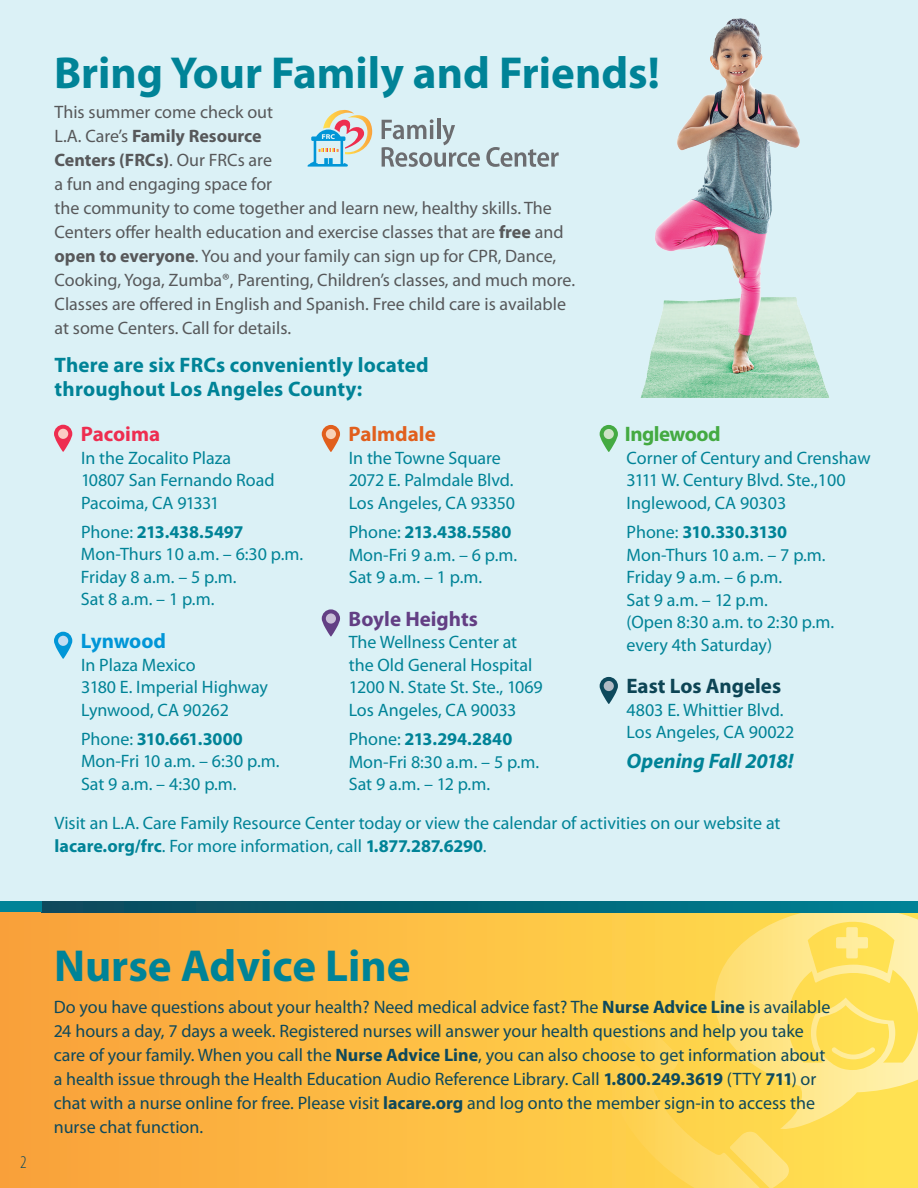
<style>
.page{position:relative;width:918px;height:1188px;background:#dbf1f6}
.page>*{position:absolute;margin:0;border:0;box-sizing:border-box;transform-origin:0 0}
.t1{font:700 45px "Myriad Pro";color:#008397}
.t2{font:700 21px/24px "Myriad Pro";letter-spacing:.01em;color:#008397}
.t3{font:italic 700 21px "Myriad Pro";color:#008397}
.t4{font:700 21px "Myriad Pro";color:#0d4555}
.t5{font:700 21px "Myriad Pro";color:#633f84}
.t6{font:700 21px "Myriad Pro";letter-spacing:-.025em;color:#44aa42}
.t7{font:700 21px "Myriad Pro";color:#e15f1d}
.t8{font:700 21px "Myriad Pro";color:#ee2d50}
.t9{font:700 21px "Myriad Pro";letter-spacing:-.01em;color:#0196d7}
.t10{font:18px/22.5px "Myriad Pro";color:#008397}
.t11{font:18px/24px "Myriad Pro";color:#0e495c}
.t12{font:18px/24px "Myriad Pro";color:#57585a}
.t13{font:300 condensed 18px "Myriad Pro";color:#0e495c}
.s1{font-weight:700}
</style>
<div class="page">
<div style="left:0;top:907px;width:918px;height:281px;background:linear-gradient(to right,#faa03a,#ffe451)"></div>
<svg style="left:608px;top:1020px;width:182px;height:168px"></svg>
<svg style="left:715px;top:912px;width:203px;height:220px"></svg>
<svg style="left:41px;top:901px;width:877px;height:11px"></svg>
<div style="left:0;top:901px;width:41px;height:11px;background:#008397"></div>
<img style="left:641px;top:18px;width:188px;height:379px">
<svg style="left:382px;top:119px;width:98px;height:48px"></svg>
<svg style="left:486px;top:147px;width:73px;height:20px"></svg>
<svg style="left:308px;top:110px;width:64px;height:57px"></svg>
<svg style="left:54px;top:425px;width:18px;height:27px"></svg>
<div style="left:58px;top:429px;width:10px;height:10px;background:#fbccc4;border-radius:50%"></div>
<svg style="left:54px;top:632px;width:18px;height:27px"></svg>
<div style="left:58px;top:636px;width:10px;height:10px;background:#c3ddf2;border-radius:50%"></div>
<svg style="left:322px;top:425px;width:18px;height:27px"></svg>
<div style="left:326px;top:429px;width:10px;height:10px;background:#f8d1b6;border-radius:50%"></div>
<svg style="left:322px;top:609px;width:18px;height:27px"></svg>
<div style="left:326px;top:613px;width:10px;height:11px;background:#c9bfd7;border-radius:50%"></div>
<svg style="left:600px;top:425px;width:18px;height:27px"></svg>
<div style="left:604px;top:429px;width:10px;height:10px;background:#cde3c6;border-radius:50%"></div>
<svg style="left:600px;top:677px;width:18px;height:27px"></svg>
<div style="left:604px;top:681px;width:10px;height:10px;background:#b2bac4;border-radius:50%"></div>
<h2 class="t1" style="left:54px;top:43px;width:607px">Bring Your Family and Friends!</h2>
<p class="t12" style="left:55px;top:100px;width:522px">This summer come check out<br>L.A. Care’s <span class="s1">Family Resource<br>Centers (FRCs)</span>. Our FRCs are<br>a fun and engaging space for<br>the community to come together and learn new, healthy skills. The Centers offer health education and exercise classes that are <span class="s1">free</span> and <span class="s1">open to everyone</span>. You and your family can sign up for CPR, Dance, Cooking, Yoga, Zumba®, Parenting, Children’s classes, and much more.<br>Classes are offered in English and Spanish. Free child care is available at some Centers. Call for details.</p>
<h3 class="t2" style="left:55px;top:352px;width:376px">There are six FRCs conveniently located throughout Los Angeles County:</h3>
<h4 class="t8" style="left:81px;top:420px;width:81px">Pacoima</h4>
<p class="t10" style="left:81px;top:446px;width:195px">In the Zocalito Plaza<br>10807 San Fernando Road<br>Pacoima, CA 91331</p>
<p class="t10" style="left:81px;top:520px;width:224px">Phone: <span class="s1">213.438.5497<br></span>Mon-Thurs 10 a.m. – 6:30 p.m.<br>Friday 8 a.m. – 5 p.m.<br>Sat 8 a.m. – 1 p.m.</p>
<h4 class="t9" style="left:81px;top:627px;width:87px">Lynwood</h4>
<p class="t10" style="left:81px;top:653px;width:189px">In Plaza Mexico<br>3180 E. Imperial Highway<br>Lynwood, CA 90262</p>
<p class="t10" style="left:81px;top:727px;width:200px">Phone: <span class="s1">310.661.3000<br></span>Mon-Fri 10 a.m. – 6:30 p.m.<br>Sat 9 a.m. – 4:30 p.m.</p>
<h4 class="t7" style="left:349px;top:421px;width:89px">Palmdale</h4>
<p class="t10" style="left:349px;top:446px;width:168px">In the Towne Square<br>2072 E. Palmdale Blvd.<br>Los Angeles, CA 93350</p>
<p class="t10" style="left:349px;top:521px;width:170px">Phone: <span class="s1">213.438.5580<br></span>Mon-Fri 9 a.m. – 6 p.m.<br>Sat 9 a.m. – 1 p.m.</p>
<h4 class="t5" style="left:349px;top:605px;width:131px">Boyle Heights</h4>
<p class="t10" style="left:349px;top:631px;width:195px">The Wellness Center at the Old General Hospital<br>1200 N. State St. Ste., 1069<br>Los Angeles, CA 90033</p>
<p class="t10" style="left:349px;top:728px;width:192px">Phone: <span class="s1">213.294.2840<br></span>Mon-Fri 8:30 a.m. – 5 p.m.<br>Sat 9 a.m. – 12 p.m.</p>
<h4 class="t6" style="left:625px;top:421px;width:97px">Inglewood</h4>
<p class="t10" style="left:627px;top:446px;width:246px">Corner of Century and Crenshaw<br>3111 W. Century Blvd. Ste.,100<br>Inglewood, CA 90303</p>
<p class="t10" style="left:627px;top:521px;width:209px">Phone: <span class="s1">310.330.3130<br></span>Mon-Thurs 10 a.m. – 7 p.m.<br>Friday 9 a.m. – 6 p.m.<br>Sat 9 a.m. – 12 p.m.<br>(Open 8:30 a.m. to 2:30 p.m. every 4th Saturday)</p>
<h4 class="t4" style="left:626px;top:673px;width:156px">East Los Angeles</h4>
<p class="t10" style="left:627px;top:698px;width:169px">4803 E. Whittier Blvd.<br>Los Angeles, CA 90022</p>
<p class="t3" style="left:627px;top:747px;width:168px">Opening Fall 2018!</p>
<p class="t10" style="left:55px;top:811px;width:727px">Visit an L.A. Care Family Resource Center today or view the calendar of activities on our website at <span class="s1">lacare.org/frc</span>. For more information, call <span class="s1">1.877.287.6290</span>.</p>
<p class="t13" style="left:20px;top:1152px;width:8px">2</p>
<h2 class="t1" style="left:54px;top:936px;width:358px">Nurse Advice Line</h2>
<p class="t11" style="left:54px;top:994px;width:778px">Do you have questions about your health? Need medical advice fast? The <span class="s1">Nurse Advice Line</span> is available 24 hours a day, 7 days a week. Registered nurses will answer your health questions and help you take care of your family. When you call the <span class="s1">Nurse Advice Line</span>, you can also choose to get information about a health issue through the Health Education Audio Reference Library. Call <span class="s1">1.800.249.3619</span> (TTY <span class="s1">711</span>) or chat with a nurse online for free. Please visit <span class="s1">lacare.org</span> and log onto the member sign-in to access the nurse chat function.</p>
</div>
